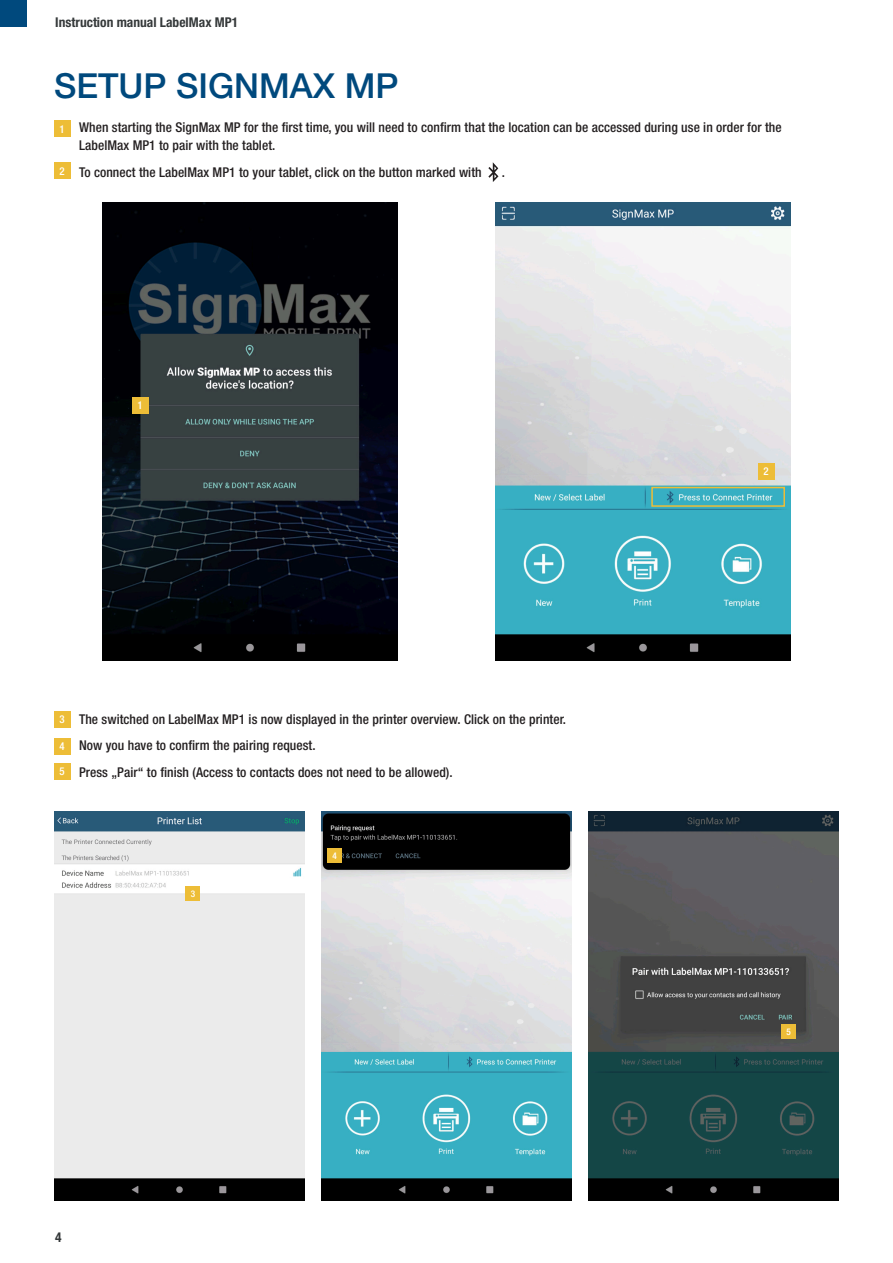
<style>
.page{position:relative;width:893px;height:1263px;background:#fff}
.page>*{position:absolute;margin:0;border:0;box-sizing:border-box;transform-origin:0 0}
.t1{font:500 34.5px "Helvetica Neue LT Std";color:#00497d}
.t2{font:500 condensed 13.5px/26.5px "Helvetica Neue LT Std";letter-spacing:.005em;color:#231f20}
.t3{font:700 condensed 13.5px "Helvetica Neue LT Std";color:#35393a}
.t4{font:500 condensed 10.8px "Helvetica Neue LT Std";color:#fff}
.t5{font:500 condensed 9.15px "Helvetica Neue LT Std";color:#fff}
</style>
<div class="page">
<div style="left:0;top:0;width:27px;height:27px;background:#00497d"></div>
<img style="left:103px;top:202px;width:295px;height:458px">
<div style="left:132px;top:397px;width:16px;height:16px;background:#edbd37"></div>
<img style="left:54px;top:811px;width:251px;height:389px">
<div style="left:186px;top:887px;width:14px;height:14px;background:#edbd37"></div>
<img style="left:495px;top:202px;width:295px;height:458px">
<img style="left:321px;top:811px;width:251px;height:389px">
<img style="left:588px;top:811px;width:251px;height:389px">
<div style="left:758px;top:463px;width:16px;height:16px;background:#edbd37"></div>
<div style="left:54px;top:120px;width:16px;height:17px;background:#edbd37"></div>
<div style="left:54px;top:711px;width:16px;height:17px;background:#edbd37"></div>
<div style="left:54px;top:162px;width:16px;height:17px;background:#edbd37"></div>
<div style="left:54px;top:738px;width:16px;height:16px;background:#edbd37"></div>
<div style="left:54px;top:763px;width:16px;height:16px;background:#edbd37"></div>
<svg style="left:488px;top:162px;width:10px;height:20px"></svg>
<div style="left:651px;top:487px;width:134px;height:20px;border:2px solid #edbd37"></div>
<div style="left:328px;top:848px;width:14px;height:14px;background:#edbd37"></div>
<div style="left:782px;top:1024px;width:14px;height:14px;background:#edbd37"></div>
<p class="t3" style="left:55px;top:14px;width:185px">Instruction manual LabelMax MP1</p>
<h1 class="t1" style="left:54px;top:65px;width:346px">SETUP SIGNMAX MP</h1>
<p class="t2" style="left:79px;top:118px;width:704px;line-height:18px">When starting the SignMax MP for the first time, you will need to confirm that the location can be accessed during use in order for the<br>LabelMax MP1 to pair with the tablet.</p>
<p class="t2" style="left:79px;top:158px;width:404px">To connect the LabelMax MP1 to your tablet, click on the button marked with</p>
<p class="t2" style="left:502px;top:159px;width:5px">.</p>
<p class="t4" style="left:60px;top:122px;width:7px">1</p>
<p class="t4" style="left:60px;top:164px;width:7px">2</p>
<p class="t4" style="left:138px;top:399px;width:7px">1</p>
<p class="t4" style="left:60px;top:713px;width:7px">3</p>
<p class="t4" style="left:60px;top:740px;width:7px">4</p>
<p class="t4" style="left:60px;top:765px;width:7px">5</p>
<p class="t2" style="left:79px;top:706px;width:488px">The switched on LabelMax MP1 is now displayed in the printer overview. Click on the printer.<br>Now you have to confirm the pairing request.<br>Press „Pair“ to finish (Access to contacts does not need to be allowed).</p>
<p class="t5" style="left:191px;top:888px;width:6px">3</p>
<p class="t5" style="left:333px;top:850px;width:6px">4</p>
<p class="t3" style="left:55px;top:1229px;width:8px">4</p>
<p class="t4" style="left:763px;top:465px;width:7px">2</p>
<p class="t5" style="left:786px;top:1026px;width:6px">5</p>
</div>
